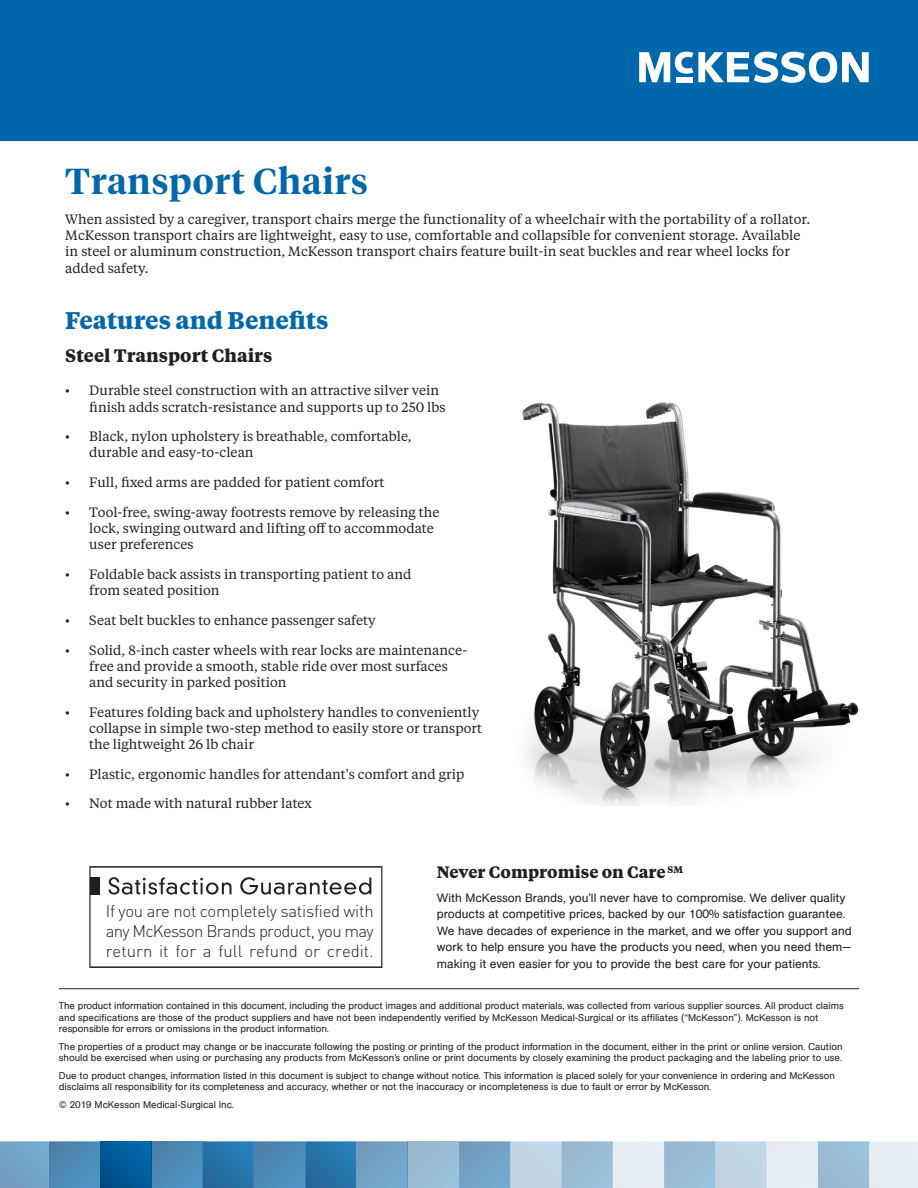
<style>
.page{position:relative;width:918px;height:1188px;background:#fff}
.page>*{position:absolute;margin:0;border:0;box-sizing:border-box;transform-origin:0 0}
.t1{font:600 36px "Tiempos Headline";letter-spacing:.025em;color:#0067aa}
.t2{font:700 24px "Tiempos Text";color:#0067aa}
.t3{font:700 18px "Tiempos Text";color:#231f20}
.t4{font:300 16.8px/20.1px "DINOT";color:#231f20;text-align:justify}
.t5{font:700 16.5px "Tiempos Text";color:#231f20}
.t6{font:13.5px/16.2px "Tiempos Text";color:#231f20}
.t7{font:12px/16.5px "AG Book Pro";color:#231f20}
.t8{font:9.75px/11.2px "AG Book Pro";color:#231f20}
</style>
<div class="page">
<svg style="left:0;top:1141px;width:100px;height:47px;background:#6097be"></svg>
<div style="left:100px;top:1141px;width:51px;height:47px;background:linear-gradient(to right,#01508c,#0065a7)"></div>
<div style="left:151px;top:1141px;width:52px;height:47px;background:linear-gradient(to right,#4d83ac,#4d91bf)"></div>
<svg style="left:203px;top:1141px;width:205px;height:47px;background:#4585b3"></svg>
<div style="left:408px;top:1141px;width:51px;height:47px;background:#9abdd5"></div>
<svg style="left:459px;top:1141px;width:459px;height:47px;background:#b7d0e1"></svg>
<hr style="left:59px;top:988px;width:800px;height:1px;background:#231f20">
<svg style="left:89px;top:866px;width:293px;height:102px"></svg>
<div style="left:90px;top:877px;width:10px;height:18px;background:#231f20"></div>
<div style="left:0;top:0;width:918px;height:141px;background:#0067aa"></div>
<svg style="left:639px;top:52px;width:230px;height:31px"></svg>
<img style="left:522px;top:402px;width:337px;height:404px">
<p class="t1" style="left:65px;top:157px;width:304px">Transport Chairs</p>
<p class="t6" style="left:65px;top:211px;width:747px">When assisted by a caregiver, transport chairs merge the functionality of a wheelchair with the portability of a rollator.<br>McKesson transport chairs are lightweight, easy to use, comfortable and collapsible for convenient storage. Available in steel or aluminum construction, McKesson transport chairs feature built-in seat buckles and rear wheel locks for added safety.</p>
<p class="t2" style="left:65px;top:304px;width:265px">Features and Benefits</p>
<p class="t3" style="left:65px;top:343px;width:209px">Steel Transport Chairs</p>
<p class="t6" style="left:89px;top:382px;width:358px;text-indent:-24px">• Durable steel construction with an attractive silver vein finish adds scratch-resistance and supports up to 250 lbs</p>
<p class="t6" style="left:89px;top:428px;width:324px;text-indent:-24px">• Black, nylon upholstery is breathable, comfortable, durable and easy-to-clean</p>
<p class="t6" style="left:65px;top:474px;width:321px">• Full, fixed arms are padded for patient comfort</p>
<p class="t6" style="left:89px;top:503px;width:352px;text-indent:-24px">• Tool-free, swing-away footrests remove by releasing the lock, swinging outward and lifting off to accommodate user preferences</p>
<p class="t6" style="left:89px;top:565px;width:324px;text-indent:-24px">• Foldable back assists in transporting patient to and from seated position</p>
<p class="t6" style="left:65px;top:611px;width:312px">• Seat belt buckles to enhance passenger safety</p>
<p class="t6" style="left:89px;top:641px;width:379px;text-indent:-24px">• Solid, 8-inch caster wheels with rear locks are maintenance&shy;free and provide a smooth, stable ride over most surfaces and security in parked position</p>
<p class="t6" style="left:89px;top:703px;width:394px;text-indent:-24px">• Features folding back and upholstery handles to conveniently collapse in simple two-step method to easily store or transport the lightweight 26 lb chair</p>
<p class="t6" style="left:65px;top:765px;width:401px">• Plastic, ergonomic handles for attendant's comfort and grip</p>
<p class="t6" style="left:65px;top:795px;width:248px">• Not made with natural rubber latex</p>
<p class="t5" style="left:437px;top:861px;width:248px">Never Compromise on Care <sup>SM</sup></p>
<p class="t4" style="left:106px;top:900px;width:269px">If you are not completely satisfied with any McKesson Brands product, you may return it for a full refund or credit.</p>
<p class="t7" style="left:437px;top:889px;width:416px">With McKesson Brands, you’ll never have to compromise. We deliver quality products at competitive prices, backed by our 100% satisfaction guarantee.<br>We have decades of experience in the market, and we offer you support and work to help ensure you have the products you need, when you need them— making it even easier for you to provide the best care for your patients.</p>
<p class="t8" style="left:59px;top:1000px;width:786px">The product information contained in this document, including the product images and additional product materials, was collected from various supplier sources. All product claims and specifications are those of the product suppliers and have not been independently verified by McKesson Medical-Surgical or its affiliates (“McKesson”). McKesson is not responsible for errors or omissions in the product information.</p>
<p class="t8" style="left:59px;top:1041px;width:785px">The properties of a product may change or be inaccurate following the posting or printing of the product information in the document, either in the print or online version. Caution should be exercised when using or purchasing any products from McKesson’s online or print documents by closely examining the product packaging and the labeling prior to use.</p>
<p class="t8" style="left:59px;top:1070px;width:777px">Due to product changes, information listed in this document is subject to change without notice. This information is placed solely for your convenience in ordering and McKesson disclaims all responsibility for its completeness and accuracy, whether or not the inaccuracy or incompleteness is due to fault or error by McKesson.</p>
<p class="t8" style="left:59px;top:1099px;width:177px">© 2019 McKesson Medical-Surgical Inc.</p>
</div>
